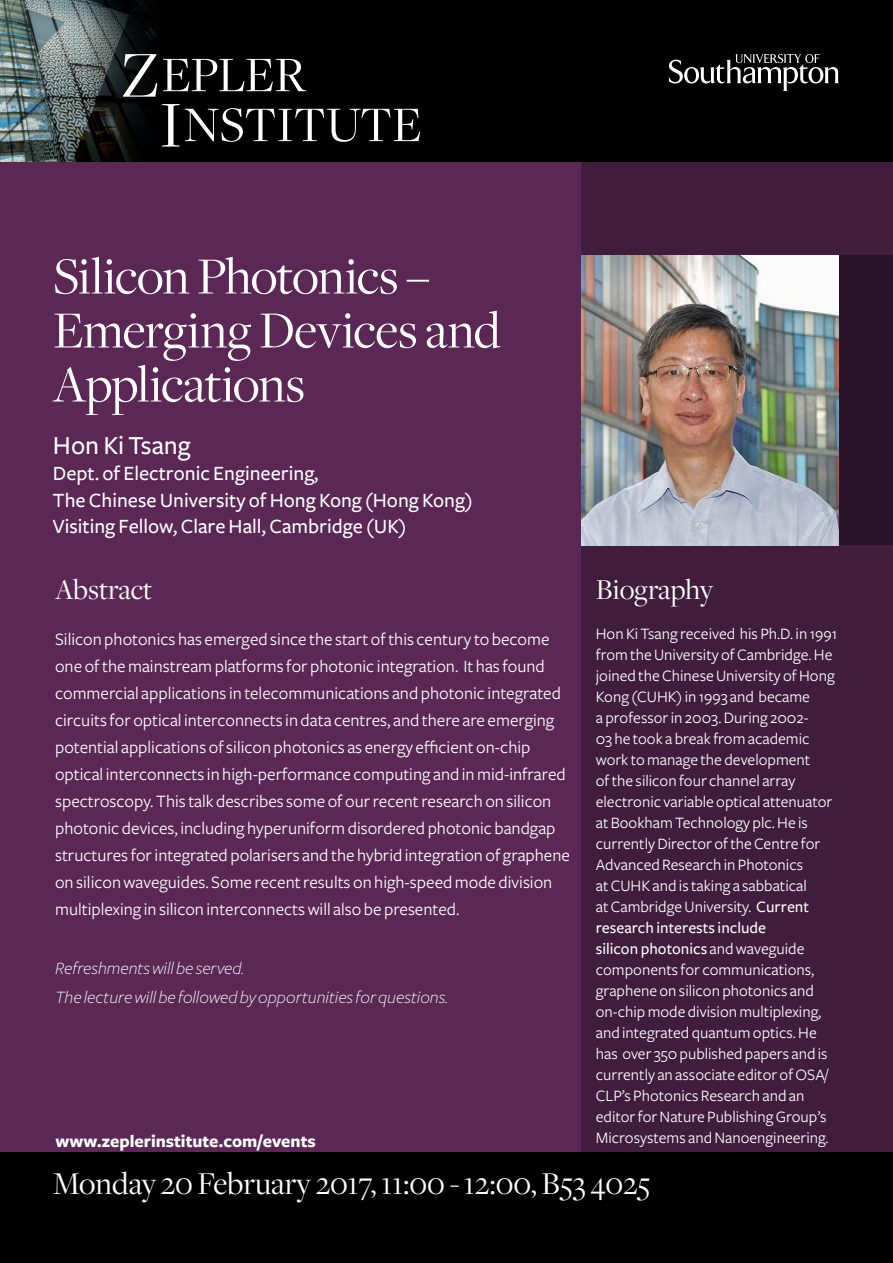
<style>
.page{position:relative;width:893px;height:1263px;background:#5b2856}
.page>*{position:absolute;margin:0;border:0;box-sizing:border-box;transform-origin:0 0}
.t1{font:54px/54px "Freight Disp";letter-spacing:-.015em;color:#fff}
.t2{font:51.6px/49.9px "Freight Disp";color:#fff}
.t3{font:33px "Freight Disp";color:#fff}
.t4{font:30px "Freight Disp";color:#fff}
.t5{font:500 27px "Freight Sans";color:#fff}
.t6{font:500 21px/26.5px "Freight Sans";color:#fff}
.t7{font:18px/27px "Freight Sans";color:#fff}
.t8{font:italic 300 18px/29.5px "Freight Sans";color:#fff}
.t9{font:700 18px "Freight Sans";color:#fff}
.t10{font:16.5px/21px "Freight Sans";color:#fff}
.s1{font-size:68.1px}
.s2{font-weight:500}
</style>
<div class="page">
<div style="left:581px;top:156px;width:312px;height:1107px;background:#401c3d"></div>
<div style="left:0;top:1152px;width:893px;height:111px;background:#000"></div>
<div style="left:0;top:0;width:893px;height:162px;background:#000"></div>
<img style="left:0;top:0;width:84px;height:162px">
<svg style="left:84px;top:0;width:72px;height:162px"></svg>
<svg style="left:669px;top:54px;width:170px;height:37px"></svg>
<div style="left:581px;top:256px;width:312px;height:289px;background:#2a1228"></div>
<img style="left:582px;top:256px;width:257px;height:290px">
<h2 class="t2" style="left:160px;top:51px;width:264px;text-indent:-39px"><span class="s1">Z</span>EPLER<br><span class="s1">I</span>NSTITUTE</h2>
<h1 class="t1" style="left:53px;top:250px;width:449px">Silicon Photonics –<br>Emerging Devices and<br>Applications</h1>
<h3 class="t5" style="left:53px;top:430px;width:139px">Hon Ki Tsang</h3>
<p class="t6" style="left:53px;top:460px;width:421px">Dept. of Electronic Engineering,<br>The Chinese University of Hong Kong (Hong Kong)<br>Visiting Fellow, Clare Hall, Cambridge (UK)</p>
<h3 class="t4" style="left:55px;top:573px;width:99px">Abstract</h3>
<p class="t7" style="left:55px;top:626px;width:516px">Silicon photonics has emerged since the start of this century to become one of the mainstream platforms for photonic integration. It has found commercial applications in telecommunications and photonic integrated circuits for optical interconnects in data centres, and there are emerging potential applications of silicon photonics as energy efficient on-chip optical interconnects in high-performance computing and in mid-infrared spectroscopy. This talk describes some of our recent research on silicon photonic devices, including hyperuniform disordered photonic bandgap structures for integrated polarisers and the hybrid integration of graphene on silicon waveguides. Some recent results on high-speed mode division multiplexing in silicon interconnects will also be presented.</p>
<h3 class="t4" style="left:596px;top:573px;width:119px">Biography</h3>
<p class="t10" style="left:596px;top:623px;width:243px">Hon Ki Tsang received his Ph.D. in 1991 from the University of Cambridge. He joined the Chinese University of Hong Kong (CUHK) in 1993 and became<br>a professor in 2003. During 2002-<br>03 he took a break from academic work to manage the development<br>of the silicon four channel array electronic variable optical attenuator at Bookham Technology plc. He is currently Director of the Centre for Advanced Research in Photonics<br>at CUHK and is taking a sabbatical<br>at Cambridge University. <span class="s2">Current research interests include<br>silicon photonics</span> and waveguide components for communications, graphene on silicon photonics and on-chip mode division multiplexing, and integrated quantum optics. He has over 350 published papers and is currently an associate editor of OSA/ CLP’s Photonics Research and an editor for Nature Publishing Group’s Microsystems and Nanoengineering.</p>
<h3 class="t3" style="left:53px;top:1165px;width:599px">Monday 20 February 2017, 11:00 - 12:00, B53 4025</h3>
<p class="t8" style="left:55px;top:954px;width:395px">Refreshments will be served.<br>The lecture will be followed by opportunities for questions.</p>
<p class="t9" style="left:56px;top:1131px;width:262px">www.zeplerinstitute.com/events</p>
</div>
